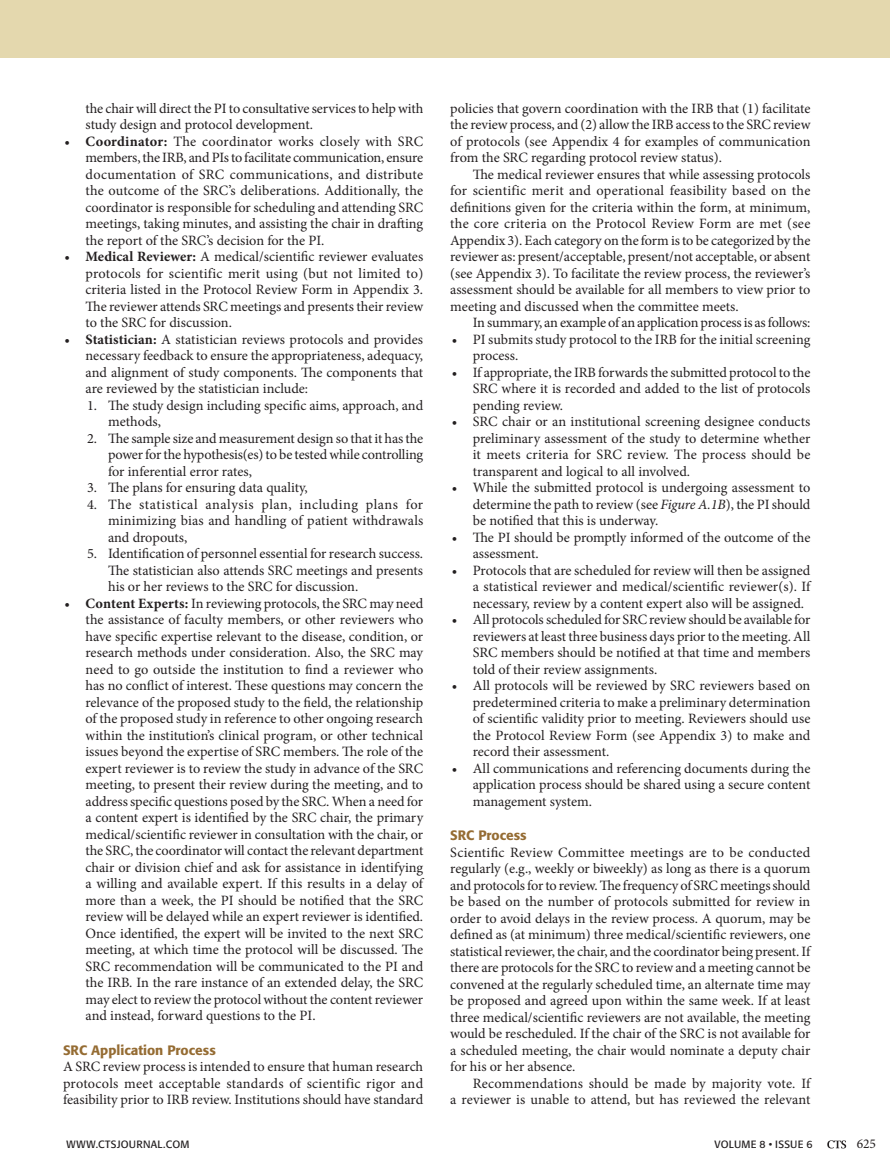
<style>
.page{position:relative;width:890px;height:1173px;background:#fff}
.page>*{position:absolute;margin:0;border:0;box-sizing:border-box;transform-origin:0 0}
.BL{font:14.25px/16.5px "Minion Pro";letter-spacing:-.005em;color:#231f20;text-align:justify}
.ParaFL{font:14.25px/16.5px "Minion Pro";letter-spacing:-.005em;color:#231f20;text-align:justify}
.Para{font:14.25px/16.5px "Minion Pro";color:#231f20;text-align:justify}
.Para-2{font:14.25px "Minion Pro";letter-spacing:-.02em;color:#231f20}
.t1{font:500 13.5px "Formata";color:#956c33}
.t2{font:13.5px "Minion Pro";color:#231f20}
.t3{font:10.5px "Formata";letter-spacing:.025em;color:#231f20}
.s1{font-weight:700}
.s2{font-style:italic}
</style>
<div class="page">
<svg style="left:827px;top:1140px;width:19px;height:8px"></svg>
<div style="left:0;top:0;width:890px;height:58px;background:#e4d8ae"></div>
<p class="BL" style="left:85px;top:100px;width:339px">the chair will direct the PI to consultative services to help with study design and protocol development.</p>
<p class="BL" style="left:85px;top:133px;width:339px;text-indent:-21px">• <span class="s1">Coordinator:</span> The coordinator works closely with SRC members, the IRB, and PIs to facilitate communication, ensure documentation of SRC communications, and distribute the outcome of the SRC’s deliberations. Additionally, the coordinator is responsible for scheduling and attending SRC meetings, taking minutes, and assisting the chair in drafting the report of the SRC’s decision for the PI.</p>
<p class="BL" style="left:85px;top:248px;width:339px;text-indent:-21px">• <span class="s1">Medical Reviewer:</span> A medical/scientific reviewer evaluates protocols for scientific merit using (but not limited to) criteria listed in the Protocol Review Form in Appendix 3.<br>The reviewer attends SRC meetings and presents their review to the SRC for discussion.</p>
<p class="BL" style="left:85px;top:331px;width:339px;text-indent:-21px">• <span class="s1">Statistician:</span> A statistician reviews protocols and provides necessary feedback to ensure the appropriateness, adequacy, and alignment of study components. The components that are reviewed by the statistician include:</p>
<p class="BL" style="left:108px;top:397px;width:317px;text-indent:-21px">1. The study design including specific aims, approach, and methods,</p>
<p class="BL" style="left:108px;top:430px;width:317px;text-indent:-21px">2. The sample size and measurement design so that it has the power for the hypothesis(es) to be tested while controlling for inferential error rates,</p>
<p class="BL" style="left:87px;top:479px;width:222px">3. The plans for ensuring data quality,</p>
<p class="BL" style="left:108px;top:496px;width:317px;text-indent:-21px">4. The statistical analysis plan, including plans for minimizing bias and handling of patient withdrawals and dropouts,</p>
<p class="BL" style="left:108px;top:545px;width:316px;text-indent:-21px">5. Identification of personnel essential for research success.<br>The statistician also attends SRC meetings and presents his or her reviews to the SRC for discussion.</p>
<p class="BL" style="left:85px;top:595px;width:339px;text-indent:-21px">• <span class="s1">Content Experts:</span> In reviewing protocols, the SRC may need the assistance of faculty members, or other reviewers who have specific expertise relevant to the disease, condition, or research methods under consideration. Also, the SRC may need to go outside the institution to find a reviewer who has no conflict of interest. These questions may concern the relevance of the proposed study to the field, the relationship of the proposed study in reference to other ongoing research within the institution’s clinical program, or other technical issues beyond the expertise of SRC members. The role of the expert reviewer is to review the study in advance of the SRC meeting, to present their review during the meeting, and to address specific questions posed by the SRC. When a need for a content expert is identified by the SRC chair, the primary medical/scientific reviewer in consultation with the chair, or the SRC, the coordinator will contact the relevant department chair or division chief and ask for assistance in identifying a willing and available expert. If this results in a delay of more than a week, the PI should be notified that the SRC review will be delayed while an expert reviewer is identified.<br>Once identified, the expert will be invited to the next SRC meeting, at which time the protocol will be discussed. The SRC recommendation will be communicated to the PI and the IRB. In the rare instance of an extended delay, the SRC may elect to review the protocol without the content reviewer and instead, forward questions to the PI.</p>
<h1 class="t1" style="left:63px;top:1041px;width:154px">SRC Application Process</h1>
<p class="ParaFL" style="left:63px;top:1058px;width:362px">A SRC review process is intended to ensure that human research protocols meet acceptable standards of scientific rigor and feasibility prior to IRB review. Institutions should have standard</p>
<p class="ParaFL" style="left:450px;top:100px;width:362px">policies that govern coordination with the IRB that (1) facilitate the review process, and (2) allow the IRB access to the SRC review of protocols (see Appendix 4 for examples of communication from the SRC regarding protocol review status).</p>
<p class="Para" style="left:450px;top:166px;width:362px;text-indent:22px">The medical reviewer ensures that while assessing protocols for scientific merit and operational feasibility based on the definitions given for the criteria within the form, at minimum, the core criteria on the Protocol Review Form are met (see Appendix 3). Each category on the form is to be categorized by the reviewer as: present/acceptable, present/not acceptable, or absent (see Appendix 3). To facilitate the review process, the reviewer’s assessment should be available for all members to view prior to meeting and discussed when the committee meets.</p>
<p class="Para-2" style="left:472px;top:313px;width:339px">In summary, an example of an application process is as follows:</p>
<p class="BL" style="left:472px;top:331px;width:339px;text-indent:-21px">• PI submits study protocol to the IRB for the initial screening process.</p>
<p class="BL" style="left:472px;top:364px;width:339px;text-indent:-21px">• If appropriate, the IRB forwards the submitted protocol to the SRC where it is recorded and added to the list of protocols pending review.</p>
<p class="BL" style="left:472px;top:413px;width:339px;text-indent:-21px">• SRC chair or an institutional screening designee conducts preliminary assessment of the study to determine whether it meets criteria for SRC review. The process should be transparent and logical to all involved.</p>
<p class="BL" style="left:472px;top:479px;width:339px;text-indent:-21px">• While the submitted protocol is undergoing assessment to determine the path to review (see <span class="s2">Figure A.1B</span>), the PI should be notified that this is underway.</p>
<p class="BL" style="left:472px;top:529px;width:339px;text-indent:-21px">• The PI should be promptly informed of the outcome of the assessment.</p>
<p class="BL" style="left:472px;top:562px;width:339px;text-indent:-21px">• Protocols that are scheduled for review will then be assigned a statistical reviewer and medical/scientific reviewer(s). If necessary, review by a content expert also will be assigned.</p>
<p class="BL" style="left:472px;top:611px;width:339px;text-indent:-21px">• All protocols scheduled for SRC review should be available for reviewers at least three business days prior to the meeting. All SRC members should be notified at that time and members told of their review assignments.</p>
<p class="BL" style="left:472px;top:677px;width:339px;text-indent:-21px">• All protocols will be reviewed by SRC reviewers based on predetermined criteria to make a preliminary determination of scientific validity prior to meeting. Reviewers should use the Protocol Review Form (see Appendix 3) to make and record their assessment.</p>
<p class="BL" style="left:472px;top:760px;width:339px;text-indent:-21px">• All communications and referencing documents during the application process should be shared using a secure content management system.</p>
<h1 class="t1" style="left:450px;top:827px;width:78px">SRC Process</h1>
<p class="ParaFL" style="left:450px;top:844px;width:362px">Scientific Review Committee meetings are to be conducted regularly (e.g., weekly or biweekly) as long as there is a quorum and protocols for to review. The frequency of SRC meetings should be based on the number of protocols submitted for review in order to avoid delays in the review process. A quorum, may be defined as (at minimum) three medical/scientific reviewers, one statistical reviewer, the chair, and the coordinator being present. If there are protocols for the SRC to review and a meeting cannot be convened at the regularly scheduled time, an alternate time may be proposed and agreed upon within the same week. If at least three medical/scientific reviewers are not available, the meeting would be rescheduled. If the chair of the SRC is not available for a scheduled meeting, the chair would nominate a deputy chair for his or her absence.</p>
<p class="Para" style="left:450px;top:1075px;width:362px;text-align:right">Recommendations should be made by majority vote. If<br>a reviewer is unable to attend, but has reviewed the relevant</p>
<p class="t3" style="left:67px;top:1138px;width:124px">WWW.CTSJOURNAL.COM</p>
<p class="t3" style="left:714px;top:1138px;width:100px">VOLUME 8 • ISSUE 6</p>
<p class="t2" style="left:856px;top:1135px;width:21px">625</p>
</div>
